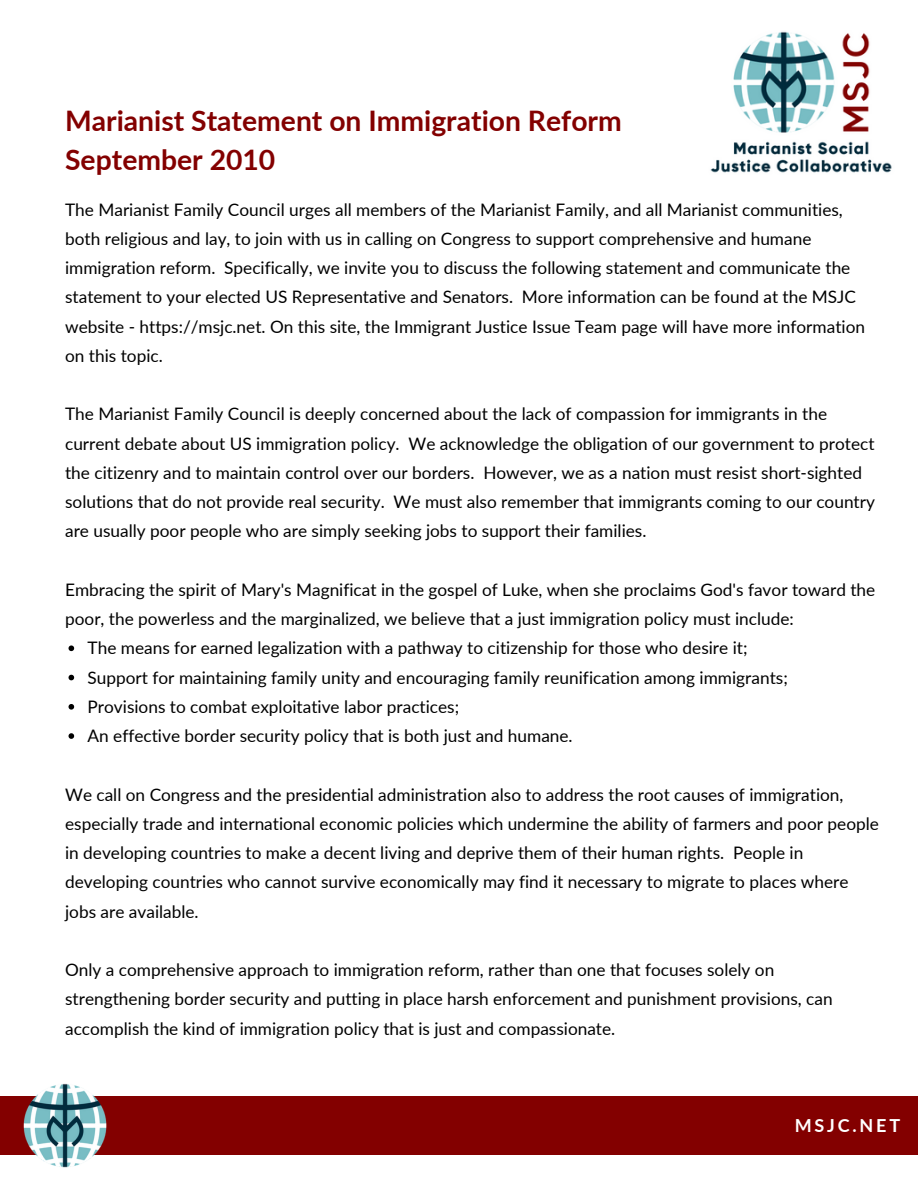
<style>
.page{position:relative;width:918px;height:1188px;background:#fff}
.page>*{position:absolute;margin:0;border:0;box-sizing:border-box;transform-origin:0 0}
.t1{font:700 28.35px/38.8px "Lato";color:#830000}
.t2{font:700 18px "Lato";letter-spacing:.155em;color:#fff}
.t3{font:17.25px/29.2px "Lato";color:#000}
</style>
<div class="page">
<div style="left:0;top:1096px;width:918px;height:59px;background:#830000"></div>
<img style="left:23px;top:1083px;width:84px;height:85px">
<img style="left:710px;top:31px;width:182px;height:142px">
<svg style="left:69px;top:645px;width:5px;height:6px"></svg>
<svg style="left:69px;top:675px;width:5px;height:5px"></svg>
<svg style="left:69px;top:704px;width:5px;height:6px"></svg>
<svg style="left:69px;top:733px;width:5px;height:6px"></svg>
<h1 class="t1" style="left:65px;top:101px;width:558px">Marianist Statement on Immigration Reform<br>September 2010</h1>
<p class="t3" style="left:65px;top:194px;width:801px">The Marianist Family Council urges all members of the Marianist Family, and all Marianist communities, both religious and lay, to join with us in calling on Congress to support comprehensive and humane immigration reform. Specifically, we invite you to discuss the following statement and communicate the statement to your elected US Representative and Senators. More information can be found at the MSJC website - https://msjc.net. On this site, the Immigrant Justice Issue Team page will have more information on this topic.</p>
<p class="t3" style="left:65px;top:399px;width:811px">The Marianist Family Council is deeply concerned about the lack of compassion for immigrants in the current debate about US immigration policy. We acknowledge the obligation of our government to protect the citizenry and to maintain control over our borders. However, we as a nation must resist short-sighted solutions that do not provide real security. We must also remember that immigrants coming to our country are usually poor people who are simply seeking jobs to support their families.</p>
<p class="t3" style="left:65px;top:575px;width:812px">Embracing the spirit of Mary's Magnificat in the gospel of Luke, when she proclaims God's favor toward the poor, the powerless and the marginalized, we believe that a just immigration policy must include:</p>
<p class="t3" style="left:88px;top:633px;width:702px">The means for earned legalization with a pathway to citizenship for those who desire it; Support for maintaining family unity and encouraging family reunification among immigrants; Provisions to combat exploitative labor practices;<br>An effective border security policy that is both just and humane.</p>
<p class="t3" style="left:65px;top:779px;width:815px">We call on Congress and the presidential administration also to address the root causes of immigration, especially trade and international economic policies which undermine the ability of farmers and poor people in developing countries to make a decent living and deprive them of their human rights. People in developing countries who cannot survive economically may find it necessary to migrate to places where jobs are available.</p>
<p class="t3" style="left:65px;top:955px;width:769px">Only a comprehensive approach to immigration reform, rather than one that focuses solely on strengthening border security and putting in place harsh enforcement and punishment provisions, can accomplish the kind of immigration policy that is just and compassionate.</p>
<p class="t2" style="left:795px;top:1114px;width:107px">MSJC.NET</p>
</div>
